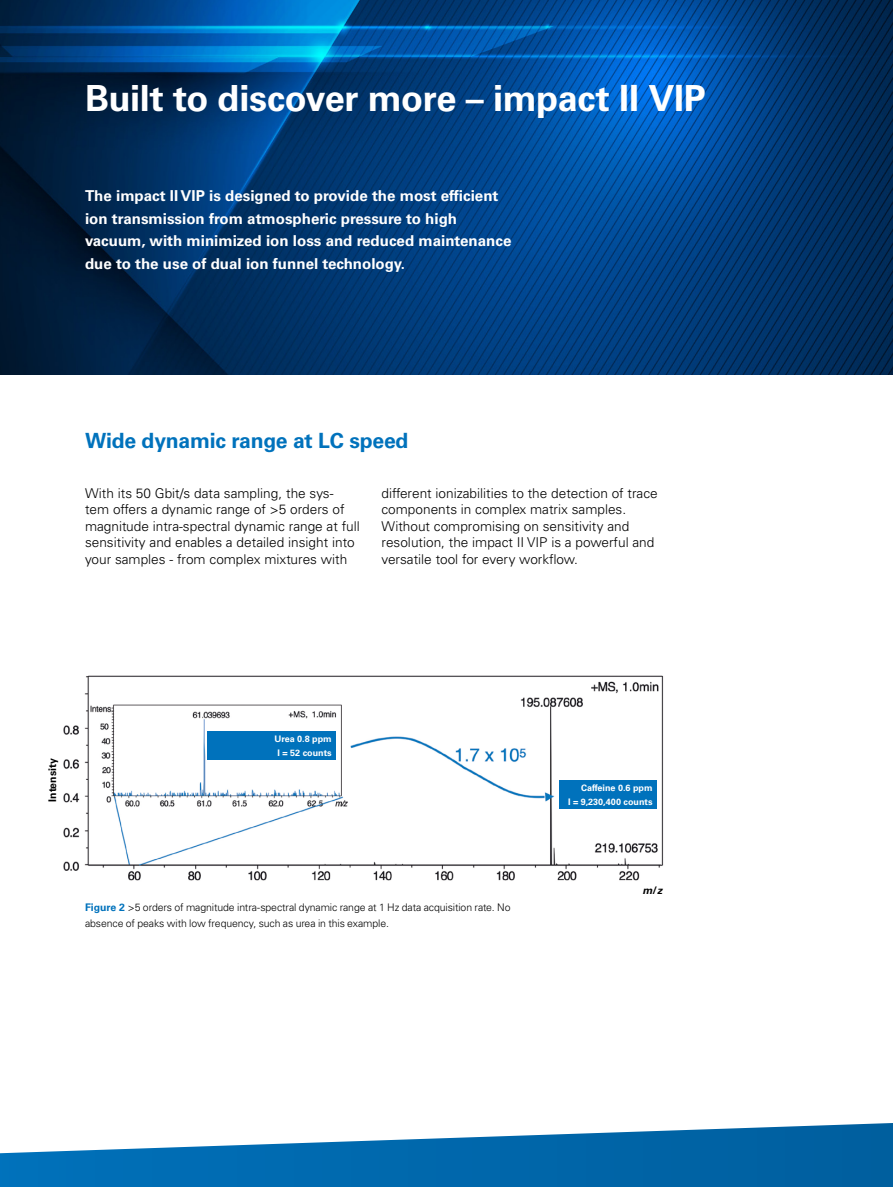
<style>
.page{position:relative;width:893px;height:1187px;background:#fff}
.page>*{position:absolute;margin:0;border:0;box-sizing:border-box;transform-origin:0 0}
.t1{font:700 36px "Univers LT Std";letter-spacing:-.01em;color:#fff}
.t2{font:700 21px "Univers LT Std";letter-spacing:-.01em;color:#0072bc}
.t3{font:700 15px/22.5px "Univers LT Std";color:#fff}
.t4{font:300 13.5px/16.5px "Univers LT Std";color:#000}
.t5{font:300 10.5px/16.5px "Univers LT Std";letter-spacing:-.01em;color:#000}
.t6{font:700 10.5px "Univers LT Std";color:#000}
.t7{font:italic 700 10.5px "Univers LT Std";color:#000}
.t8{font:700 9px/13.5px "Univers LT Std";color:#fff;text-align:center}
.s1{font-weight:700;color:#0072bc}
.s2{font-style:normal}
</style>
<div class="page">
<img style="left:0;top:0;width:893px;height:375px">
<svg style="left:0;top:1123px;width:893px;height:63px"></svg>
<img style="left:63px;top:675px;width:601px;height:206px">
<div style="left:207px;top:731px;width:129px;height:28px;background:#0072bc"></div>
<div style="left:560px;top:780px;width:97px;height:28px;background:#0072bc"></div>
<h1 class="t1" style="left:85px;top:77px;width:622px">Built to discover more – impact II VIP</h1>
<p class="t3" style="left:85px;top:184px;width:428px">The impact II VIP is designed to provide the most efficient ion transmission from atmospheric pressure to high vacuum, with minimized ion loss and reduced maintenance due to the use of dual ion funnel technology.</p>
<h2 class="t2" style="left:85px;top:428px;width:325px">Wide dynamic range at LC speed</h2>
<p class="t4" style="left:85px;top:485px;width:276px">With its 50 Gbit/s data sampling, the sys&shy;tem offers a dynamic range of &gt;5 orders of magnitude intra-spectral dynamic range at full sensitivity and enables a detailed insight into your samples - from complex mixtures with</p>
<p class="t4" style="left:381px;top:485px;width:278px">different ionizabilities to the detection of trace components in complex matrix samples.<br>Without compromising on sensitivity and resolution, the impact II VIP is a powerful and versatile tool for every workflow.</p>
<p class="t6" style="left:46px;top:801px;width:45px;rotate:-90deg">Intensity</p>
<p class="t8" style="left:274px;top:732px;width:59px">Urea 0.8 ppm<br>I = 52 counts</p>
<p class="t5" style="left:85px;top:898px;width:427px"><span class="s1">Figure 2</span> &gt;5 orders of magnitude intra-spectral dynamic range at 1 Hz data acquisition rate. No absence of peaks with low frequency, such as urea in this example.</p>
<p class="t8" style="left:568px;top:781px;width:86px;text-align:right">Caffeine 0.6 ppm<br>I = 9,230,400 counts</p>
<p class="t7" style="left:642px;top:884px;width:21px">m<span class="s2">/</span>z</p>
</div>
